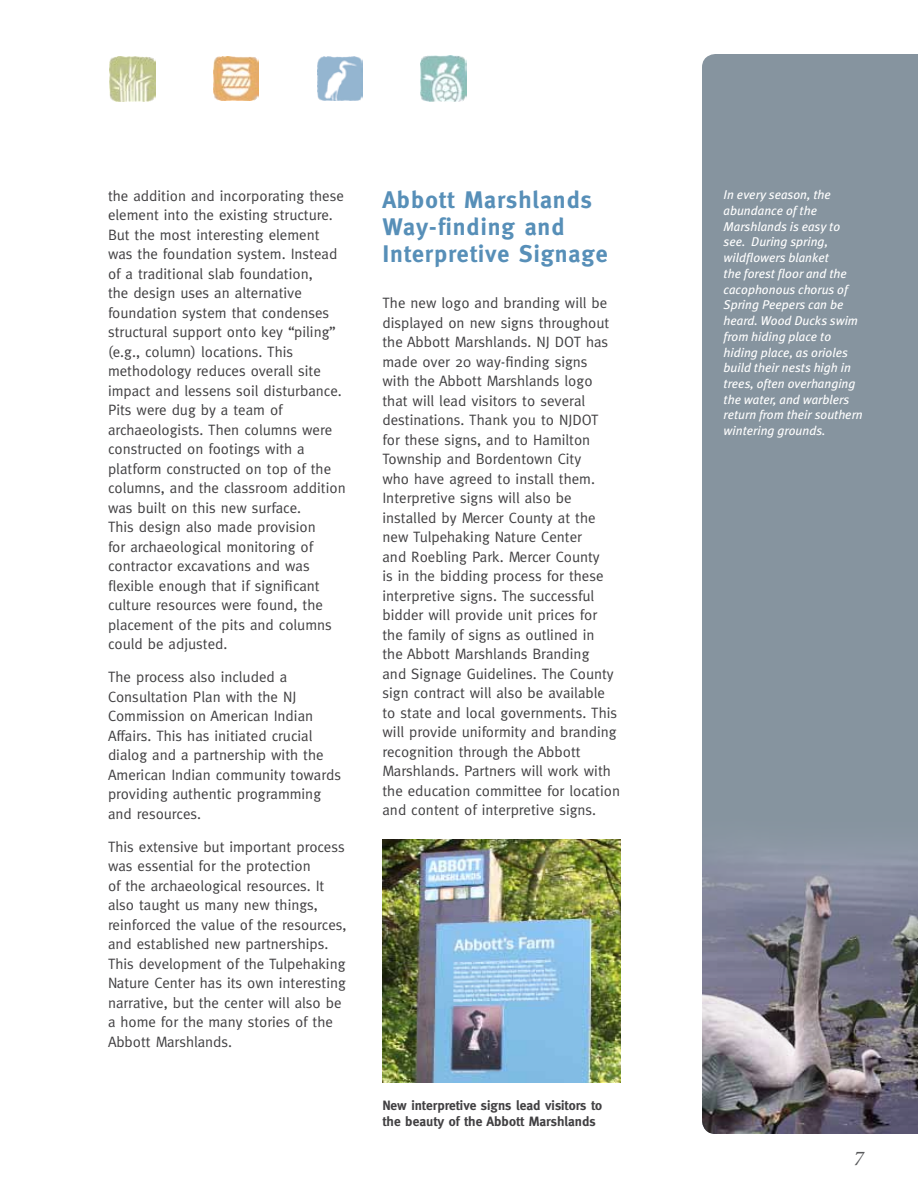
<style>
.page{position:relative;width:918px;height:1188px;background:#fff}
.page>*{position:absolute;margin:0;border:0;box-sizing:border-box;transform-origin:0 0}
.t1{font:700 24px/27px "Meta";letter-spacing:.04em;color:#578fb8}
.t2{font:italic 21px "Minion Pro";color:#58595b}
.t3{font:15px/19.5px "Meta";color:#414042}
.t4{font:700 13.5px/16.5px "Meta";color:#414042}
.t5{font:italic 12.75px/15.8px "Meta Plus";color:#fff}
</style>
<div class="page">
<img style="left:214px;top:56px;width:45px;height:45px">
<img style="left:110px;top:56px;width:45px;height:45px">
<img style="left:317px;top:56px;width:46px;height:45px">
<img style="left:421px;top:56px;width:45px;height:45px">
<div style="left:702px;top:54px;width:216px;height:742px;background:#86949f"></div>
<img style="left:702px;top:796px;width:216px;height:338px">
<img style="left:382px;top:839px;width:239px;height:243px">
<p class="t3" style="left:108px;top:186px;width:239px">the addition and incorporating these element into the existing structure.<br>But the most interesting element was the foundation system. Instead of a traditional slab foundation,<br>the design uses an alternative foundation system that condenses structural support onto key “piling” (e.g., column) locations. This methodology reduces overall site impact and lessens soil disturbance.<br>Pits were dug by a team of archaeologists. Then columns were constructed on footings with a platform constructed on top of the columns, and the classroom addition was built on this new surface.<br>This design also made provision<br>for archaeological monitoring of contractor excavations and was flexible enough that if significant culture resources were found, the placement of the pits and columns could be adjusted.</p>
<p class="t3" style="left:108px;top:667px;width:235px">The process also included a<br>Consultation Plan with the NJ<br>Commission on American Indian<br>Affairs. This has initiated crucial dialog and a partnership with the<br>American Indian community towards providing authentic programming and resources.</p>
<p class="t3" style="left:108px;top:837px;width:240px">This extensive but important process was essential for the protection<br>of the archaeological resources. It also taught us many new things, reinforced the value of the resources, and established new partnerships.<br>This development of the Tulpehaking Nature Center has its own interesting narrative, but the center will also be a home for the many stories of the Abbott Marshlands.</p>
<h1 class="t1" style="left:382px;top:186px;width:227px">Abbott Marshlands<br>Way-finding and<br>Interpretive Signage</h1>
<p class="t3" style="left:382px;top:293px;width:239px">The new logo and branding will be displayed on new signs throughout the Abbott Marshlands. NJ DOT has made over 20 way-finding signs<br>with the Abbott Marshlands logo that will lead visitors to several destinations. Thank you to NJDOT<br>for these signs, and to Hamilton Township and Bordentown City<br>who have agreed to install them.<br>Interpretive signs will also be installed by Mercer County at the new Tulpehaking Nature Center<br>and Roebling Park. Mercer County<br>is in the bidding process for these interpretive signs. The successful bidder will provide unit prices for the family of signs as outlined in<br>the Abbott Marshlands Branding<br>and Signage Guidelines. The County sign contract will also be available to state and local governments. This will provide uniformity and branding recognition through the Abbott Marshlands. Partners will work with the education committee for location and content of interpretive signs.</p>
<p class="t4" style="left:382px;top:1097px;width:221px">New interpretive signs lead visitors to the beauty of the Abbott Marshlands</p>
<p class="t5" style="left:724px;top:187px;width:141px">In every season, the abundance of the<br>Marshlands is easy to see. During spring, wildflowers blanket<br>the forest floor and the cacophonous chorus of<br>Spring Peepers can be heard. Wood Ducks swim from hiding place to hiding place, as orioles build their nests high in trees, often overhanging the water, and warblers return from their southern wintering grounds.</p>
<h2 class="t2" style="left:854px;top:1144px;width:12px">7</h2>
</div>
